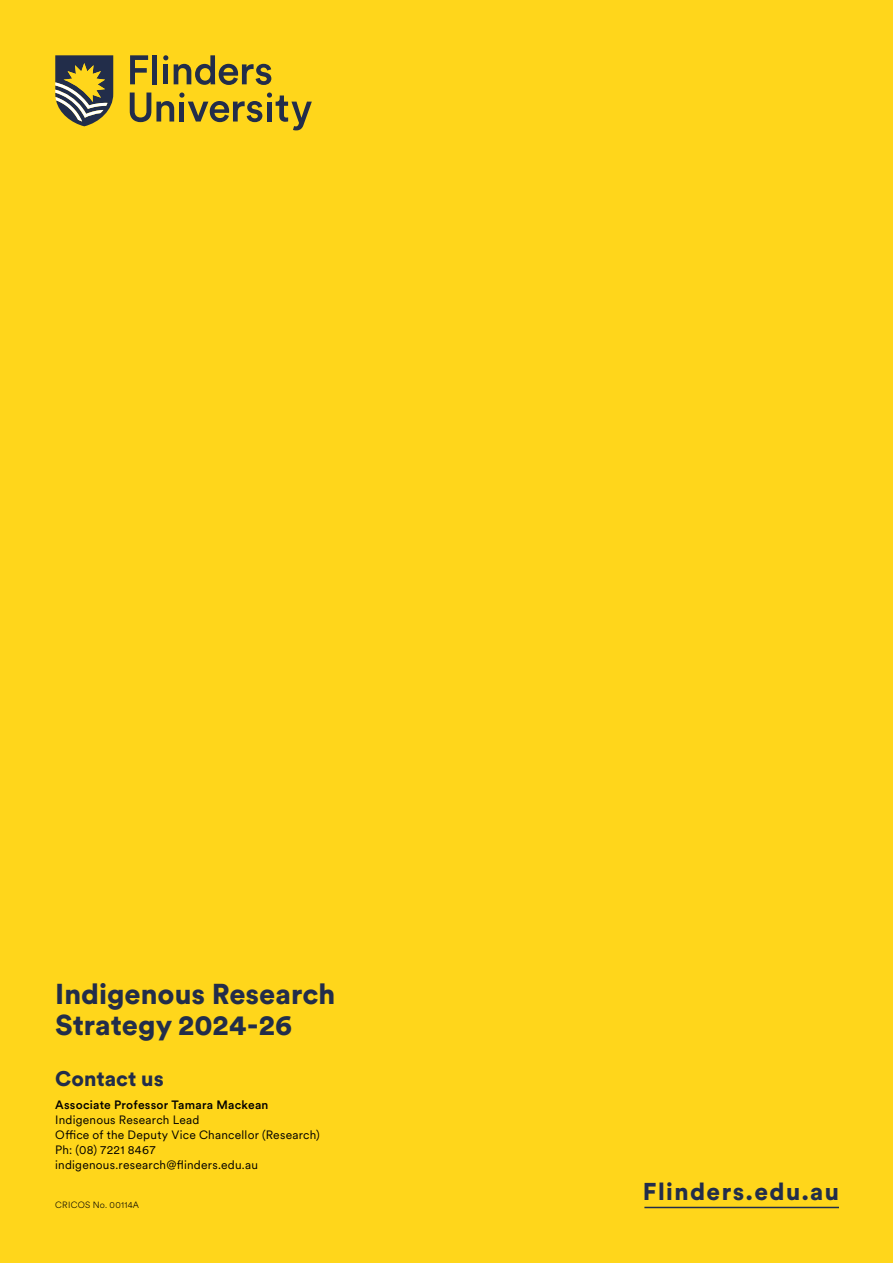
<style>
.page{position:relative;width:893px;height:1263px;background:#ffd61b}
.page>*{position:absolute;margin:0;border:0;box-sizing:border-box;transform-origin:0 0}
.t1{font:900 28.5px/31px "Circular XX";color:#222d4a}
.t2{font:900 24.15px "Circular XX";letter-spacing:.06em;color:#222d4a}
.t3{font:900 21px "Circular XX";color:#222d4a}
.t4{font:12px/15px "Circular XX";letter-spacing:.02em;color:#000}
.t5{font:500 12px "Circular XX";letter-spacing:.02em;color:#000}
.t6{font:300 9px "Circular XX";letter-spacing:.03em;color:#000}
</style>
<div class="page">
<hr style="left:644px;top:1207px;width:195px;height:1px;background:#222d4a">
<svg style="left:130px;top:93px;width:182px;height:37px"></svg>
<svg style="left:55px;top:55px;width:58px;height:71px"></svg>
<svg style="left:130px;top:55px;width:18px;height:29px"></svg>
<hr style="left:153px;top:55px;width:4px;height:29px;background:#222d4a">
<div style="left:163px;top:64px;width:5px;height:20px;background:#222d4a"></div>
<svg style="left:174px;top:55px;width:97px;height:30px"></svg>
<svg style="left:163px;top:55px;width:5px;height:5px"></svg>
<h1 class="t1" style="left:55px;top:977px;width:282px">Indigenous Research<br>Strategy 2024-26</h1>
<h3 class="t3" style="left:55px;top:1063px;width:110px">Contact us</h3>
<p class="t5" style="left:55px;top:1097px;width:215px">Associate Professor Tamara Mackean</p>
<p class="t4" style="left:55px;top:1112px;width:266px">Indigenous Research Lead<br>Office of the Deputy Vice Chancellor (Research)<br>Ph: (08) 7221 8467 indigenous.research@flinders.edu.au</p>
<p class="t6" style="left:55px;top:1198px;width:85px">CRICOS No. 00114A</p>
<h2 class="t2" style="left:643px;top:1174px;width:198px">Flinders.edu.au</h2>
</div>
